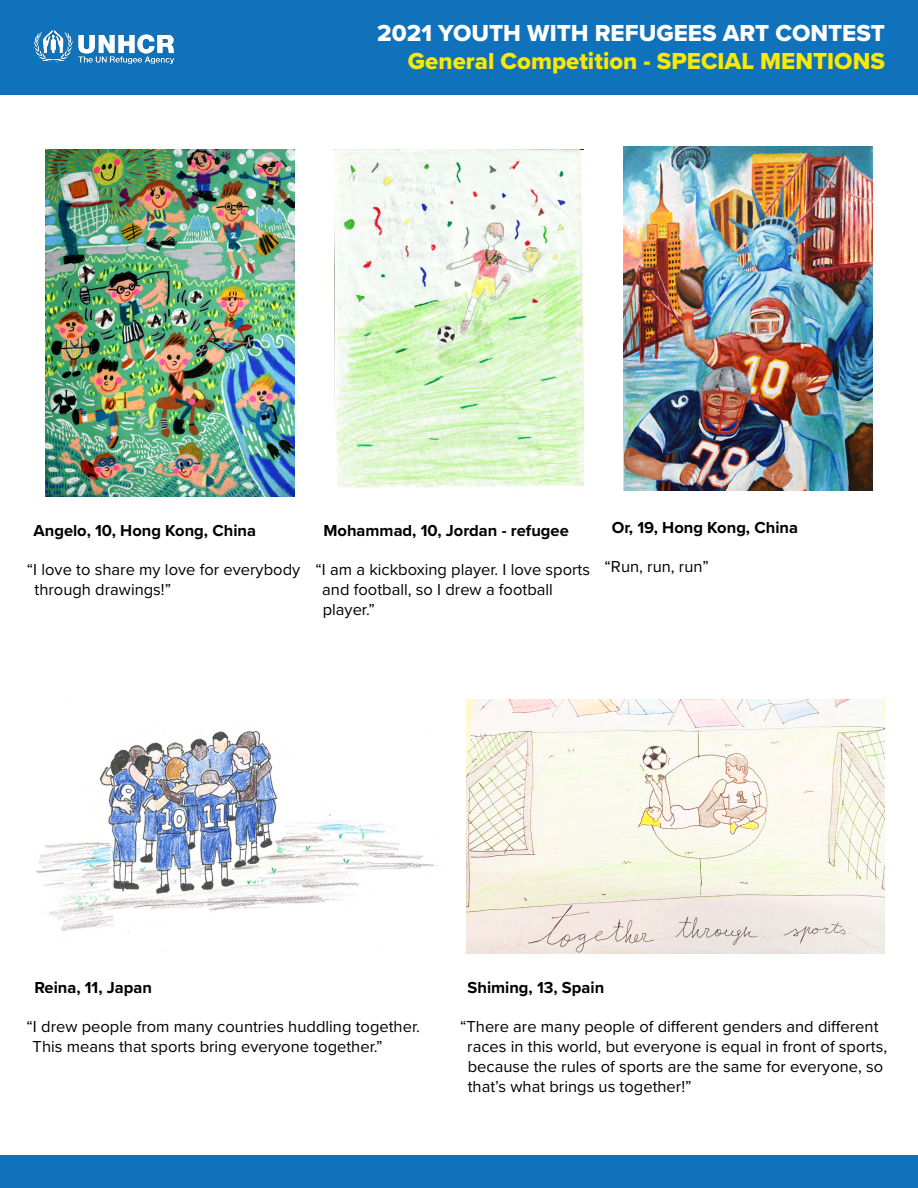
<style>
.page{position:relative;width:918px;height:1188px;background:#fff}
.page>*{position:absolute;margin:0;border:0;box-sizing:border-box;transform-origin:0 0}
.t1{font:24px "Proxima Nova Extrabld";color:#f9e904}
.t2{font:24px "Proxima Nova Extrabld";color:#fff}
.t3{font:16.5px/19.8px "Proxima Nova";color:#000}
.t4{font:700 16.5px "Proxima Nova";color:#000}
</style>
<div class="page">
<div style="left:0;top:0;width:918px;height:94px;background:#1072ba"></div>
<img style="left:33px;top:30px;width:142px;height:35px">
<div style="left:0;top:1155px;width:918px;height:33px;background:#1072ba"></div>
<img style="left:624px;top:147px;width:248px;height:343px">
<img style="left:36px;top:731px;width:401px;height:201px">
<img style="left:335px;top:149px;width:248px;height:339px">
<img style="left:46px;top:149px;width:248px;height:347px">
<img style="left:466px;top:699px;width:419px;height:254px">
<h1 class="t2" style="left:377px;top:15px;width:509px">2021 YOUTH WITH REFUGEES ART CONTEST</h1>
<h1 class="t1" style="left:408px;top:43px;width:479px">General Competition - SPECIAL MENTIONS</h1>
<p class="t4" style="left:34px;top:518px;width:224px">Angelo, 10, Hong Kong, China</p>
<p class="t3" style="left:35px;top:559px;width:267px;text-indent:-8px">“I love to share my love for everybody through drawings!”</p>
<p class="t4" style="left:323px;top:518px;width:247px">Mohammad, 10, Jordan - refugee</p>
<p class="t3" style="left:322px;top:559px;width:269px;text-indent:-7px">“I am a kickboxing player. I love sports and football, so I drew a football player.”</p>
<p class="t4" style="left:612px;top:515px;width:188px">Or, 19, Hong Kong, China</p>
<p class="t3" style="left:605px;top:556px;width:106px">“Run, run, run”</p>
<p class="t4" style="left:34px;top:975px;width:119px">Reina, 11, Japan</p>
<p class="t3" style="left:33px;top:1016px;width:389px;text-indent:-6px">“I drew people from many countries huddling together.<br>This means that sports bring everyone together.”</p>
<p class="t4" style="left:468px;top:975px;width:138px">Shiming, 13, Spain</p>
<p class="t3" style="left:467px;top:1016px;width:422px;text-indent:-7px">“There are many people of different genders and different races in this world, but everyone is equal in front of sports, because the rules of sports are the same for everyone, so that’s what brings us together!”</p>
</div>
